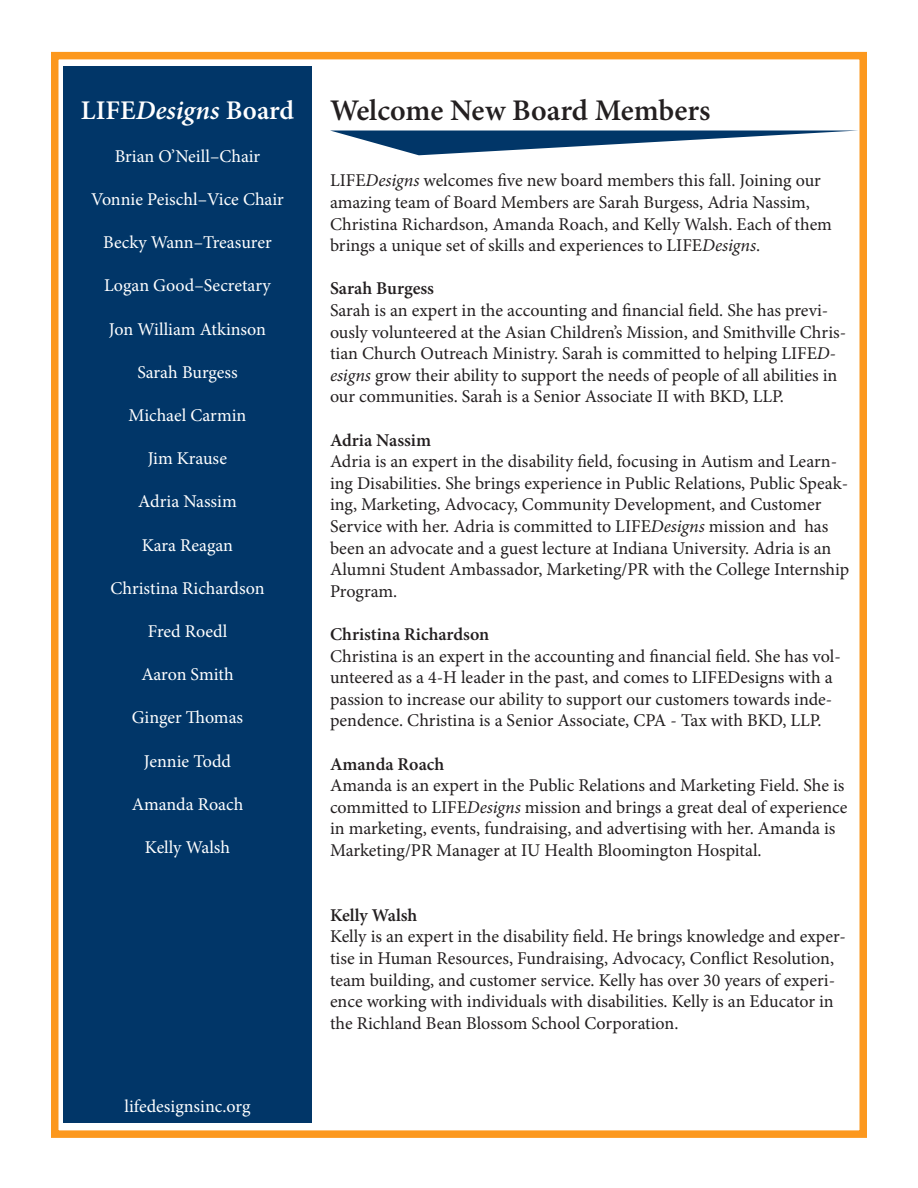
<style>
.page{position:relative;width:918px;height:1188px;background:#fff}
.page>*{position:absolute;margin:0;border:0;box-sizing:border-box;transform-origin:0 0}
.t1{font:600 30px "Minion Pro";letter-spacing:-.005em;color:#231f20}
.t2{font:600 27px "Minion Pro";color:#fff}
.t3{font:18px/21.6px "Minion Pro";color:#231f20}
.t4{font:18px "Minion Pro";color:#fff}
.t5{font:600 18px "Minion Pro";color:#231f20}
.s1{font-style:italic}
</style>
<div class="page">
<div style="left:63px;top:67px;width:249px;height:1056px;background:#013668"></div>
<div style="left:51px;top:52px;width:816px;height:1086px;border:8px solid #fc981e"></div>
<svg style="left:330px;top:130px;width:529px;height:25px"></svg>
<p class="t2" style="left:81px;top:91px;width:215px">LIFE<span class="s1">Designs</span> Board</p>
<p class="t4" style="left:115px;top:144px;width:147px">Brian O’Neill–Chair</p>
<p class="t4" style="left:91px;top:187px;width:194px">Vonnie Peischl–Vice Chair</p>
<p class="t4" style="left:103px;top:230px;width:170px">Becky Wann–Treasurer</p>
<p class="t4" style="left:104px;top:274px;width:168px">Logan Good–Secretary</p>
<p class="t4" style="left:109px;top:317px;width:159px">Jon William Atkinson</p>
<p class="t4" style="left:137px;top:360px;width:102px">Sarah Burgess</p>
<p class="t4" style="left:129px;top:403px;width:119px">Michael Carmin</p>
<p class="t4" style="left:148px;top:446px;width:81px">Jim Krause</p>
<p class="t4" style="left:138px;top:490px;width:100px">Adria Nassim</p>
<p class="t4" style="left:142px;top:533px;width:93px">Kara Reagan</p>
<p class="t4" style="left:110px;top:576px;width:156px">Christina Richardson</p>
<p class="t4" style="left:148px;top:619px;width:81px">Fred Roedl</p>
<p class="t4" style="left:141px;top:662px;width:94px">Aaron Smith</p>
<p class="t4" style="left:132px;top:706px;width:113px">Ginger Thomas</p>
<p class="t4" style="left:144px;top:749px;width:89px">Jennie Todd</p>
<p class="t4" style="left:132px;top:792px;width:113px">Amanda Roach</p>
<p class="t4" style="left:145px;top:835px;width:87px">Kelly Walsh</p>
<p class="t4" style="left:125px;top:1094px;width:127px">lifedesignsinc.org</p>
<p class="t1" style="left:330px;top:90px;width:382px">Welcome New Board Members</p>
<p class="t3" style="left:330px;top:170px;width:504px">LIFE<span class="s1">Designs</span> welcomes five new board members this fall. Joining our amazing team of Board Members are Sarah Burgess, Adria Nassim, Christina Richardson, Amanda Roach, and Kelly Walsh. Each of them brings a unique set of skills and experiences to LIFE<span class="s1">Designs</span>.</p>
<p class="t5" style="left:330px;top:276px;width:106px">Sarah Burgess</p>
<p class="t3" style="left:330px;top:300px;width:518px">Sarah is an expert in the accounting and financial field. She has previ&shy;ously volunteered at the Asian Children’s Mission, and Smithville Chris&shy;tian Church Outreach Ministry. Sarah is committed to helping LIFE<span class="s1">D&shy;esigns</span> grow their ability to support the needs of people of all abilities in our communities. Sarah is a Senior Associate II with BKD, LLP.</p>
<p class="t5" style="left:330px;top:427px;width:103px">Adria Nassim</p>
<p class="t3" style="left:330px;top:451px;width:521px">Adria is an expert in the disability field, focusing in Autism and Learn&shy;ing Disabilities. She brings experience in Public Relations, Public Speak&shy;ing, Marketing, Advocacy, Community Development, and Customer Service with her. Adria is committed to LIFE<span class="s1">Designs</span> mission and has been an advocate and a guest lecture at Indiana University. Adria is an Alumni Student Ambassador, Marketing/PR with the College Internship Program.</p>
<p class="t5" style="left:330px;top:622px;width:161px">Christina Richardson</p>
<p class="t3" style="left:330px;top:645px;width:512px">Christina is an expert in the accounting and financial field. She has vol&shy;unteered as a 4-H leader in the past, and comes to LIFEDesigns with a passion to increase our ability to support our customers towards inde&shy;pendence. Christina is a Senior Associate, CPA - Tax with BKD, LLP.</p>
<p class="t5" style="left:330px;top:751px;width:116px">Amanda Roach</p>
<p class="t3" style="left:330px;top:775px;width:519px">Amanda is an expert in the Public Relations and Marketing Field. She is committed to LIFE<span class="s1">Designs</span> mission and brings a great deal of experience in marketing, events, fundraising, and advertising with her. Amanda is Marketing/PR Manager at IU Health Bloomington Hospital.</p>
<p class="t5" style="left:330px;top:903px;width:89px">Kelly Walsh</p>
<p class="t3" style="left:330px;top:926px;width:517px">Kelly is an expert in the disability field. He brings knowledge and exper&shy;tise in Human Resources, Fundraising, Advocacy, Conflict Resolution, team building, and customer service. Kelly has over 30 years of experi&shy;ence working with individuals with disabilities. Kelly is an Educator in the Richland Bean Blossom School Corporation.</p>
</div>
